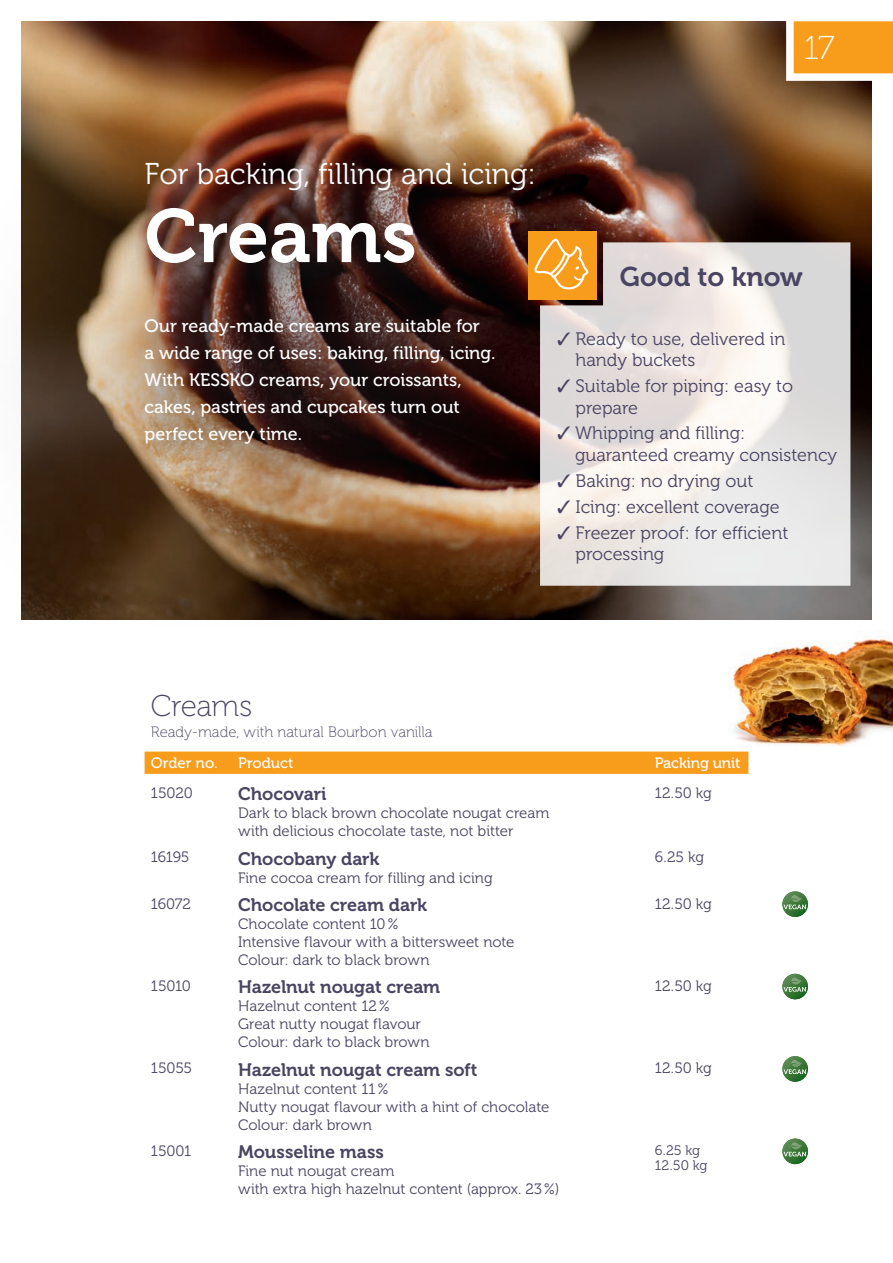
<style>
.page{position:relative;width:893px;height:1263px;background:#fff}
.page>*{position:absolute;margin:0;border:0;box-sizing:border-box;transform-origin:0 0}
.t1{font:75px "Museo 700";color:#fff}
.t2{font:33px "Museo 100";color:#fff}
.t3{font:30px "Museo 300";color:#fff}
.t4{font:30px "Museo 100";letter-spacing:-.015em;color:#494462}
.t5{font:27px "Museo 700";color:#494462}
.t6{font:18px/21.6px "Museo 300";color:#494462}
.t7{font:18px/27px "Museo 500";color:#fff}
.t8{font:18px "Museo 700";letter-spacing:-.005em;color:#494462}
.t9{font:15px/18px "Museo 300";color:#494462}
.t10{font:15px "Museo 100";color:#494462}
.t11{font:15px "Museo 500";letter-spacing:-.01em;color:#fff}
.t12{font:13.8px/15.6px "Museo 300";letter-spacing:-.005em;color:#494462}
</style>
<div class="page">
<img style="left:729px;top:637px;width:164px;height:109px">
<img style="left:21px;top:21px;width:851px;height:599px">
<svg style="left:786px;top:21px;width:107px;height:60px"></svg>
<div style="left:0;top:123px;width:673px;height:515px;background:#231f20;opacity:.65"></div>
<div style="left:109px;top:126px;width:456px;height:176px;background:#231f20;opacity:.85"></div>
<svg style="left:540px;top:242px;width:310px;height:344px"></svg>
<div style="left:528px;top:231px;width:68px;height:68px;background:#f89c1c"></div>
<svg style="left:534px;top:238px;width:55px;height:52px"></svg>
<svg style="left:145px;top:751px;width:603px;height:23px;background:#f89e22"></svg>
<svg style="left:782px;top:891px;width:26px;height:26px"></svg>
<svg style="left:782px;top:974px;width:26px;height:25px"></svg>
<svg style="left:782px;top:1056px;width:26px;height:26px"></svg>
<svg style="left:782px;top:1138px;width:26px;height:26px"></svg>
<h2 class="t2" style="left:804px;top:30px;width:32px">17</h2>
<h3 class="t3" style="left:145px;top:158px;width:393px">For backing, filling and icing:</h3>
<h1 class="t1" style="left:145px;top:194px;width:274px">Creams</h1>
<p class="t7" style="left:145px;top:313px;width:352px">Our ready-made creams are suitable for<br>a wide range of uses: baking, filling, icing.<br>With KESSKO creams, your croissants, cakes, pastries and cupcakes turn out perfect every time.</p>
<h3 class="t5" style="left:620px;top:262px;width:185px">Good to know</h3>
<p class="t6" style="left:575px;top:328px;width:211px;text-indent:-18px">✓ Ready to use, delivered in handy buckets</p>
<p class="t6" style="left:575px;top:375px;width:219px;text-indent:-18px">✓ Suitable for piping: easy to prepare</p>
<p class="t6" style="left:575px;top:423px;width:264px;text-indent:-18px">✓ Whipping and filling: guaranteed creamy consistency</p>
<p class="t6" style="left:557px;top:470px;width:198px">✓ Baking: no drying out</p>
<p class="t6" style="left:557px;top:496px;width:224px">✓ Icing: excellent coverage</p>
<p class="t6" style="left:575px;top:522px;width:214px;text-indent:-18px">✓ Freezer proof: for efficient processing</p>
<h3 class="t4" style="left:151px;top:689px;width:103px">Creams</h3>
<p class="t10" style="left:151px;top:723px;width:283px">Ready-made, with natural Bourbon vanilla</p>
<p class="t11" style="left:151px;top:755px;width:68px">Order no.</p>
<p class="t11" style="left:238px;top:755px;width:57px">Product</p>
<p class="t11" style="left:655px;top:755px;width:87px">Packing unit</p>
<p class="t9" style="left:151px;top:784px;width:43px">15020</p>
<p class="t8" style="left:238px;top:784px;width:90px">Chocovari</p>
<p class="t9" style="left:238px;top:804px;width:313px">Dark to black brown chocolate nougat cream with delicious chocolate taste, not bitter</p>
<p class="t9" style="left:655px;top:784px;width:59px">12.50 kg</p>
<p class="t9" style="left:151px;top:848px;width:40px">16195</p>
<p class="t8" style="left:238px;top:848px;width:143px">Chocobany dark</p>
<p class="t9" style="left:238px;top:869px;width:256px">Fine cocoa cream for filling and icing</p>
<p class="t9" style="left:151px;top:895px;width:41px">16072</p>
<p class="t8" style="left:238px;top:895px;width:190px">Chocolate cream dark</p>
<p class="t9" style="left:238px;top:915px;width:278px">Chocolate content 10%<br>Intensive flavour with a bittersweet note<br>Colour: dark to black brown</p>
<p class="t9" style="left:151px;top:977px;width:41px">15010</p>
<p class="t8" style="left:238px;top:977px;width:204px">Hazelnut nougat cream</p>
<p class="t9" style="left:238px;top:997px;width:193px">Hazelnut content 12%<br>Great nutty nougat flavour<br>Colour: dark to black brown</p>
<p class="t9" style="left:151px;top:1059px;width:43px">15055</p>
<p class="t8" style="left:238px;top:1059px;width:241px">Hazelnut nougat cream soft</p>
<p class="t9" style="left:238px;top:1080px;width:313px">Hazelnut content 11%<br>Nutty nougat flavour with a hint of chocolate<br>Colour: dark brown</p>
<p class="t9" style="left:151px;top:1142px;width:42px">15001</p>
<p class="t8" style="left:238px;top:1142px;width:147px">Mousseline mass</p>
<p class="t9" style="left:238px;top:1162px;width:323px">Fine nut nougat cream<br>with extra high hazelnut content (approx. 23%)</p>
<p class="t9" style="left:655px;top:848px;width:51px">6.25 kg</p>
<p class="t9" style="left:655px;top:895px;width:59px">12.50 kg</p>
<p class="t9" style="left:655px;top:977px;width:59px">12.50 kg</p>
<p class="t9" style="left:655px;top:1059px;width:59px">12.50 kg</p>
<p class="t12" style="left:655px;top:1143px;width:54px">6.25 kg<br>12.50 kg</p>
</div>
